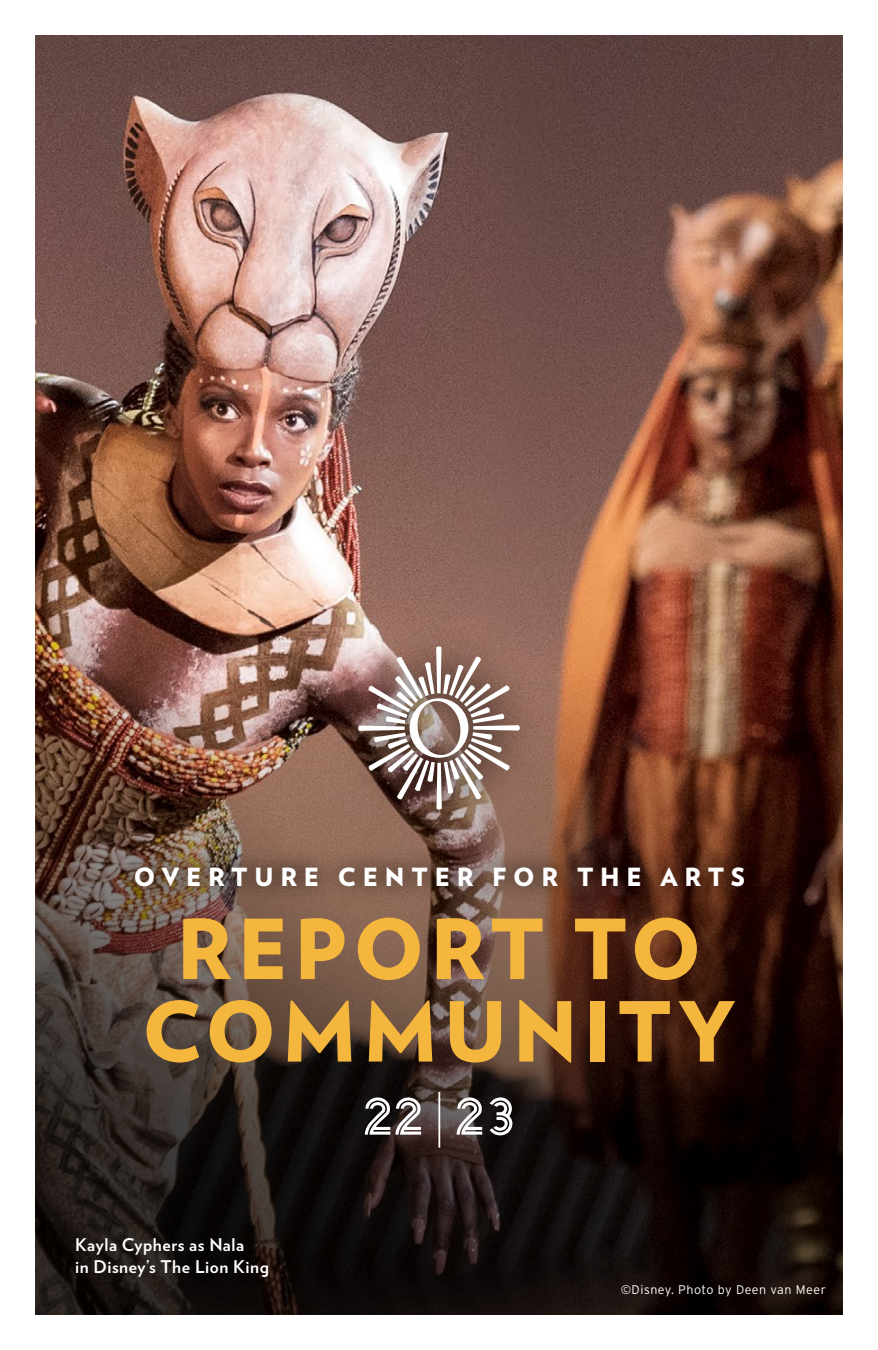
<style>
.page{position:relative;width:878px;height:1350px;background:#fff}
.page>*{position:absolute;margin:0;border:0;box-sizing:border-box;transform-origin:0 0}
.t1{font:900 82.5px/82.5px "Verlag";letter-spacing:.07em;color:#f5b63d;text-align:center}
.t2{font:51.75px "Arya Double";color:#fff}
.t3{font:900 25px "Verlag";letter-spacing:.27em;color:#fff}
.t4{font:700 17.5px/22.5px "Verlag";letter-spacing:.03em;color:#fff}
.t5{font:300 12.5px "Interstate";letter-spacing:.04em;color:#fff}
</style>
<div class="page">
<img style="left:36px;top:36px;width:806px;height:397px">
<img style="left:36px;top:433px;width:806px;height:881px">
<div style="left:330px;top:618px;width:218px;height:220px;background:#000;opacity:.75"></div>
<svg style="left:358px;top:646px;width:162px;height:164px"></svg>
<hr style="left:438px;top:1092px;width:2px;height:56px;background:#fff">
<div style="left:116px;top:846px;width:648px;height:60px;background:#000;opacity:.85"></div>
<h3 class="t3" style="left:134px;top:856px;width:612px">OVERTURE CENTER FOR THE ARTS</h3>
<h1 class="t1" style="left:142px;top:904px;width:595px">REPORT TO<br>COMMUNITY</h1>
<p class="t4" style="left:75px;top:1232px;width:195px">Kayla Cyphers as Nala<br>in Disney’s The Lion King</p>
<h2 class="t2" style="left:362px;top:1084px;width:154px">22 23</h2>
<p class="t5" style="left:620px;top:1283px;width:206px">©Disney. Photo by Deen van Meer</p>
</div>
